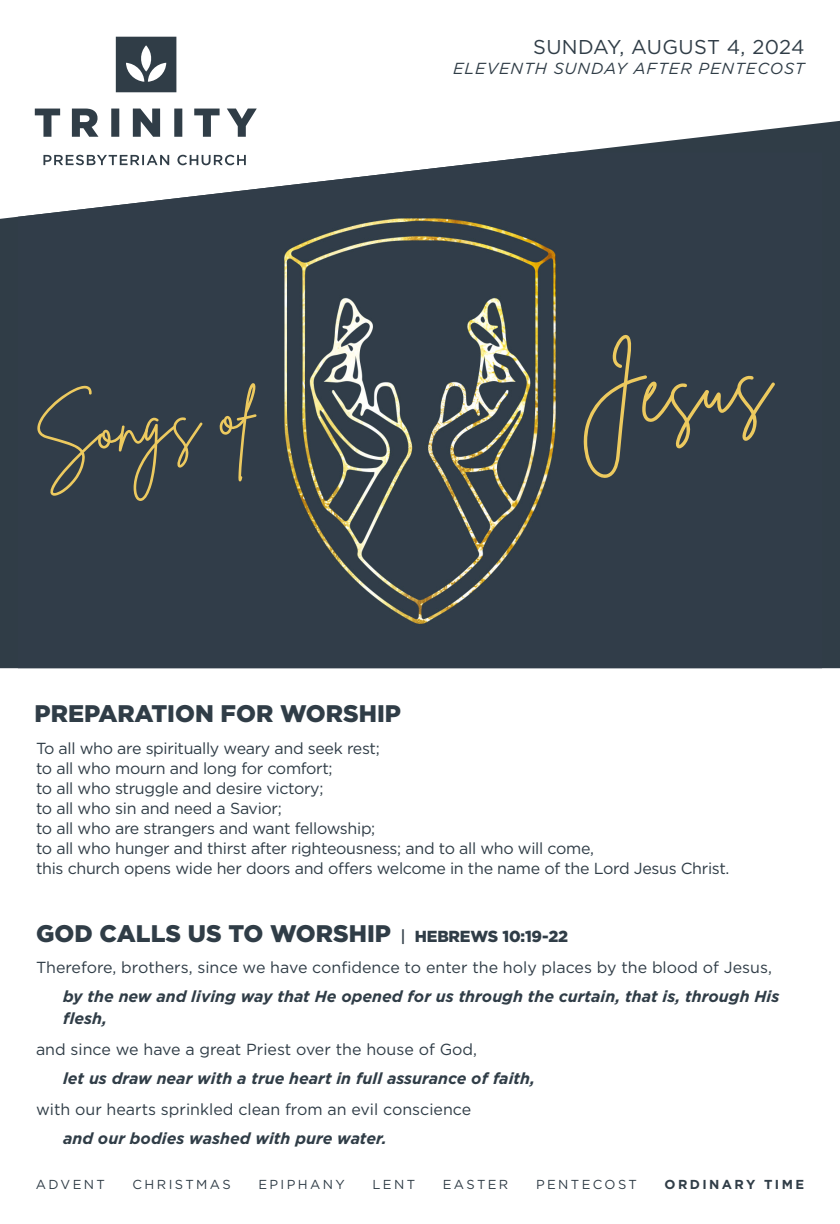
<style>
.page{position:relative;width:840px;height:1224px;background:#fff}
.page>*{position:absolute;margin:0;border:0;box-sizing:border-box;transform-origin:0 0}
.t1{font:88px "Brittany Signature";color:#edca5f}
.t2{font:68px "Brittany Signature";color:#edca5f}
.t3{font:900 24px "Gotham";color:#303d47}
.t4{font:20px "Gotham";letter-spacing:.02em;color:#303d47}
.t5{font:16px "Gotham";letter-spacing:-.02em;color:#303d47}
.t6{font:16px "Gotham";color:#303d47}
.t7{font:italic 700 16px/22px "Gotham";color:#303d47}
.t8{font:italic 16px "Gotham";letter-spacing:.06em;color:#303d47}
.t9{font:13px "Gotham";letter-spacing:.185em;color:#303d47}
.t10{font:700 13px "Gotham";letter-spacing:.185em;color:#303d47}
.s1{font-weight:500;font-size:16px}
.s2{font-size:16px}
</style>
<div class="page">
<svg style="left:35px;top:37px;width:222px;height:82px"></svg>
<svg style="left:0;top:119px;width:840px;height:549px"></svg>
<img style="left:18px;top:152px;width:804px;height:516px">
<h2 class="t2" style="left:30px;top:393px;width:224px;rotate:-6deg">Songs of</h2>
<p class="t4" style="left:533px;top:35px;width:273px">SUNDAY, AUGUST 4, 2024</p>
<p class="t8" style="left:453px;top:59px;width:353px">ELEVENTH SUNDAY AFTER PENTECOST</p>
<p class="t1" style="left:568px;top:343px;width:198px;rotate:-6deg">Jesus</p>
<p class="t3" style="left:35px;top:697px;width:368px">PREPARATION FOR WORSHIP</p>
<p class="t5" style="left:36px;top:738px;width:345px">To all who are spiritually weary and seek rest;</p>
<p class="t5" style="left:36px;top:758px;width:298px">to all who mourn and long for comfort;</p>
<p class="t5" style="left:36px;top:778px;width:289px">to all who struggle and desire victory;</p>
<p class="t5" style="left:36px;top:798px;width:247px">to all who sin and need a Savior;</p>
<p class="t5" style="left:36px;top:818px;width:341px">to all who are strangers and want fellowship;</p>
<p class="t5" style="left:36px;top:838px;width:559px">to all who hunger and thirst after righteousness; and to all who will come,</p>
<p class="t5" style="left:36px;top:858px;width:695px">this church opens wide her doors and offers welcome in the name of the Lord Jesus Christ.</p>
<p class="t3" style="left:36px;top:917px;width:533px">GOD CALLS US TO WORSHIP <span class="s1">|</span> <span class="s2">HEBREWS 10:19-22</span></p>
<p class="t6" style="left:36px;top:957px;width:737px">Therefore, brothers, since we have confidence to enter the holy places by the blood of Jesus,</p>
<p class="t7" style="left:63px;top:986px;width:717px">by the new and living way that He opened for us through the curtain, that is, through His flesh,</p>
<p class="t6" style="left:36px;top:1039px;width:442px">and since we have a great Priest over the house of God,</p>
<p class="t7" style="left:63px;top:1068px;width:473px">let us draw near with a true heart in full assurance of faith,</p>
<p class="t6" style="left:36px;top:1099px;width:437px">with our hearts sprinkled clean from an evil conscience</p>
<p class="t7" style="left:63px;top:1128px;width:325px">and our bodies washed with pure water.</p>
<p class="t9" style="left:36px;top:1176px;width:71px">ADVENT</p>
<p class="t9" style="left:132px;top:1176px;width:100px">CHRISTMAS</p>
<p class="t9" style="left:258px;top:1176px;width:88px">EPIPHANY</p>
<p class="t9" style="left:372px;top:1176px;width:44px">LENT</p>
<p class="t9" style="left:443px;top:1176px;width:67px">EASTER</p>
<p class="t9" style="left:536px;top:1176px;width:102px">PENTECOST</p>
<p class="t10" style="left:664px;top:1175px;width:141px">ORDINARY TIME</p>
</div>
